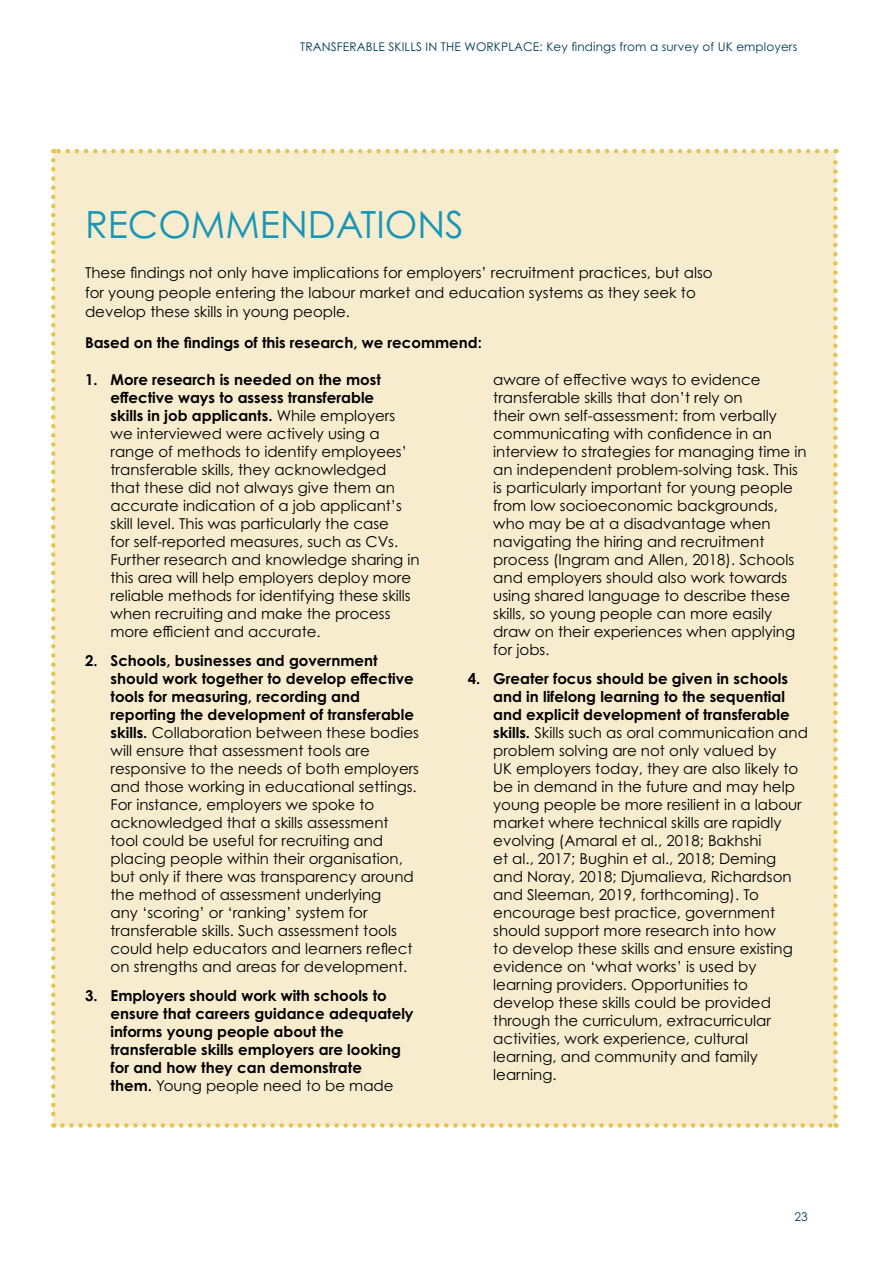
<style>
.page{position:relative;width:893px;height:1263px;background:#fff}
.page>*{position:absolute;margin:0;border:0;box-sizing:border-box;transform-origin:0 0}
.t1{font:37.5px "Century Gothic Pro";color:#1896b6}
.t2{font:15px/18px "Century Gothic Pro";color:#000}
.t3{font:700 15px/18px "Century Gothic Pro";color:#000}
.t4{font:12px "Century Gothic Pro";letter-spacing:.01em;color:#003d55}
.s1{font-weight:700}
.s2{font-weight:400}
</style>
<div class="page">
<div style="left:53px;top:151px;width:782px;height:974px;background:#f7ecce"></div>
<svg style="left:51px;top:160px;width:5px;height:968px"></svg>
<svg style="left:62px;top:1123px;width:774px;height:5px"></svg>
<svg style="left:833px;top:149px;width:5px;height:967px"></svg>
<svg style="left:53px;top:149px;width:773px;height:4px"></svg>
<p class="t4" style="left:300px;top:40px;width:499px">TRANSFERABLE SKILLS IN THE WORKPLACE: Key findings from a survey of UK employers</p>
<h1 class="t1" style="left:85px;top:201px;width:380px">RECOMMENDATIONS</h1>
<p class="t2" style="left:85px;top:263px;width:629px;line-height:19.5px">These findings not only have implications for employers’ recruitment practices, but also for young people entering the labour market and education systems as they seek to develop these skills in young people.</p>
<p class="t3" style="left:85px;top:333px;width:398px">Based on the findings of this research, we recommend:</p>
<p class="t2" style="left:111px;top:371px;width:311px;text-indent:-26px"><span class="s1">1. More research is needed on the most effective ways to assess transferable<br>skills in job applicants.</span> While employers we interviewed were actively using a range of methods to identify employees’ transferable skills, they acknowledged that these did not always give them an accurate indication of a job applicant’s skill level. This was particularly the case<br>for self-reported measures, such as CVs.<br>Further research and knowledge sharing in this area will help employers deploy more reliable methods for identifying these skills when recruiting and make the process more efficient and accurate.</p>
<p class="t2" style="left:111px;top:651px;width:310px;text-indent:-26px"><span class="s1">2. Schools, businesses and government should work together to develop effective tools for measuring, recording and reporting the development of transferable skills.</span> Collaboration between these bodies will ensure that assessment tools are responsive to the needs of both employers and those working in educational settings.<br>For instance, employers we spoke to acknowledged that a skills assessment tool could be useful for recruiting and placing people within their organisation, but only if there was transparency around the method of assessment underlying<br>any ‘scoring’ or ‘ranking’ system for transferable skills. Such assessment tools could help educators and learners reflect on strengths and areas for development.</p>
<p class="t3" style="left:111px;top:986px;width:305px;text-indent:-26px">3. Employers should work with schools to ensure that careers guidance adequately informs young people about the transferable skills employers are looking for and how they can demonstrate<br>them. <span class="s2">Young people need to be made</span></p>
<p class="t2" style="left:493px;top:371px;width:315px">aware of effective ways to evidence transferable skills that don’t rely on<br>their own self-assessment: from verbally communicating with confidence in an interview to strategies for managing time in an independent problem-solving task. This is particularly important for young people from low socioeconomic backgrounds, who may be at a disadvantage when navigating the hiring and recruitment process (Ingram and Allen, 2018). Schools and employers should also work towards using shared language to describe these skills, so young people can more easily draw on their experiences when applying for jobs.</p>
<p class="t2" style="left:493px;top:669px;width:316px;text-indent:-26px"><span class="s1">4. Greater focus should be given in schools and in lifelong learning to the sequential and explicit development of transferable skills.</span> Skills such as oral communication and problem solving are not only valued by<br>UK employers today, they are also likely to be in demand in the future and may help young people be more resilient in a labour market where technical skills are rapidly evolving (Amaral et al., 2018; Bakhshi<br>et al., 2017; Bughin et al., 2018; Deming and Noray, 2018; Djumalieva, Richardson and Sleeman, 2019, forthcoming). To encourage best practice, government should support more research into how<br>to develop these skills and ensure existing evidence on ‘what works’ is used by learning providers. Opportunities to develop these skills could be provided through the curriculum, extracurricular activities, work experience, cultural learning, and community and family learning.</p>
<p class="t4" style="left:795px;top:1209px;width:15px">23</p>
</div>
